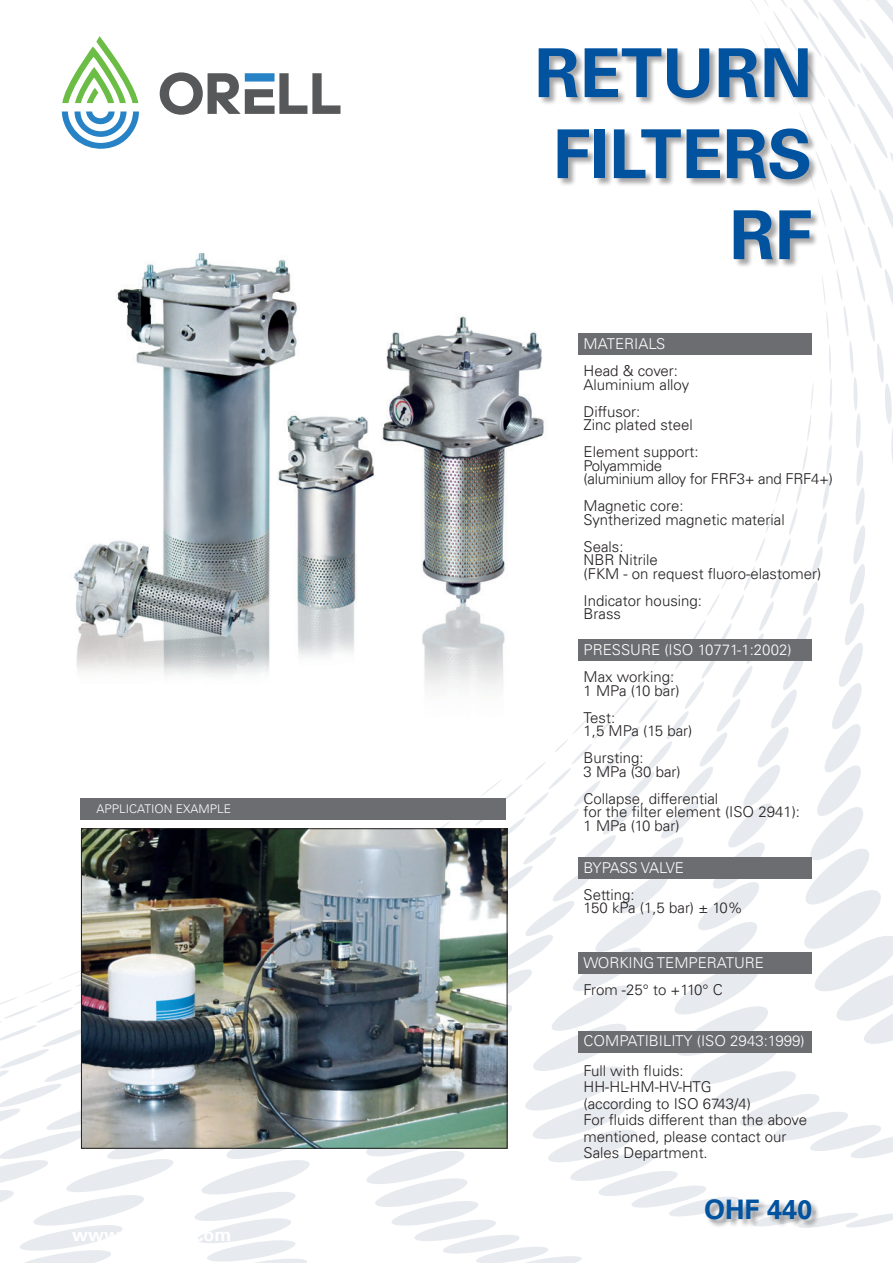
<style>
.page{position:relative;width:893px;height:1263px;background:#fff}
.page>*{position:absolute;margin:0;border:0;box-sizing:border-box;transform-origin:0 0}
.t1{font:700 67.5px/81px "Univers LT";color:#0153a0;text-align:right}
.t2{font:700 27px "Univers LT";color:#0153a0}
.t3{font:300 15px/13.5px "Univers LT";color:#231f20}
.t4{font:300 15px "Univers LT";color:#fff}
.t5{font:300 15px/13.5px "Univers LT";letter-spacing:-.02em;color:#231f20}
.t6{font:300 15px "Univers LT";letter-spacing:-.025em;color:#fff}
.t7{font:300 12px "Univers LT";color:#fff}
</style>
<div class="page">
<div style="left:578px;top:333px;width:233px;height:22px;background:#6c6d70"></div>
<div style="left:578px;top:639px;width:233px;height:21px;background:#6c6d70"></div>
<div style="left:578px;top:857px;width:233px;height:22px;background:#6c6d70"></div>
<div style="left:578px;top:952px;width:233px;height:22px;background:#6c6d70"></div>
<div style="left:578px;top:1031px;width:233px;height:21px;background:#6c6d70"></div>
<img style="left:73px;top:253px;width:471px;height:436px">
<div style="left:81px;top:799px;width:425px;height:21px;background:#6c6d70"></div>
<img style="left:83px;top:830px;width:422px;height:317px">
<div style="left:81px;top:828px;width:426px;height:321px;border:1px solid #231f20"></div>
<div style="left:538px;top:49px;width:281px;height:219px;background:#231f20;opacity:.4"></div>
<div style="left:705px;top:1199px;width:115px;height:29px;background:#231f20;opacity:.4"></div>
<svg style="left:62px;top:36px;width:76px;height:67px"></svg>
<svg style="left:62px;top:111px;width:77px;height:38px"></svg>
<svg style="left:160px;top:72px;width:180px;height:43px"></svg>
<p class="t7" style="left:97px;top:802px;width:136px">APPLICATION EXAMPLE</p>
<h1 class="t1" style="left:535px;top:33px;width:279px">RETURN<br>FILTERS<br>RF</h1>
<p class="t4" style="left:584px;top:335px;width:83px">MATERIALS</p>
<p class="t3" style="left:584px;top:364px;width:107px">Head &amp; cover:<br>Aluminium alloy</p>
<p class="t3" style="left:584px;top:405px;width:111px">Diffusor:<br>Zinc plated steel</p>
<p class="t5" style="left:584px;top:445px;width:251px">Element support:<br>Polyammide<br>(aluminium alloy for FRF3+ and FRF4+)</p>
<p class="t3" style="left:584px;top:499px;width:203px">Magnetic core:<br>Syntherized magnetic material</p>
<p class="t3" style="left:584px;top:540px;width:239px">Seals:<br>NBR Nitrile<br>(FKM - on request fluoro-elastomer)</p>
<p class="t3" style="left:584px;top:594px;width:120px">Indicator housing:<br>Brass</p>
<p class="t4" style="left:584px;top:641px;width:210px">PRESSURE (ISO 10771-1:2002)</p>
<p class="t3" style="left:584px;top:670px;width:97px">Max working:<br>1 MPa (10 bar)</p>
<p class="t3" style="left:584px;top:710px;width:110px">Test:<br>1,5 MPa (15 bar)</p>
<p class="t3" style="left:584px;top:751px;width:99px">Bursting:<br>3 MPa (30 bar)</p>
<p class="t3" style="left:584px;top:791px;width:218px">Collapse, differential<br>for the filter element (ISO 2941):<br>1 MPa (10 bar)</p>
<p class="t6" style="left:584px;top:858px;width:102px">BYPASS VALVE</p>
<p class="t3" style="left:584px;top:887px;width:161px">Setting:<br>150 kPa (1,5 bar) ± 10%</p>
<p class="t4" style="left:584px;top:954px;width:182px">WORKING TEMPERATURE</p>
<p class="t3" style="left:584px;top:983px;width:141px">From -25° to +110° C</p>
<p class="t4" style="left:584px;top:1031px;width:222px">COMPATIBILITY (ISO 2943:1999)</p>
<p class="t3" style="left:584px;top:1062px;width:225px;line-height:16.5px">Full with fluids:<br>HH-HL-HM-HV-HTG<br>(according to ISO 6743/4)<br>For fluids different than the above mentioned, please contact our<br>Sales Department.</p>
<h2 class="t2" style="left:704px;top:1194px;width:110px">OHF 440</h2>
</div>
